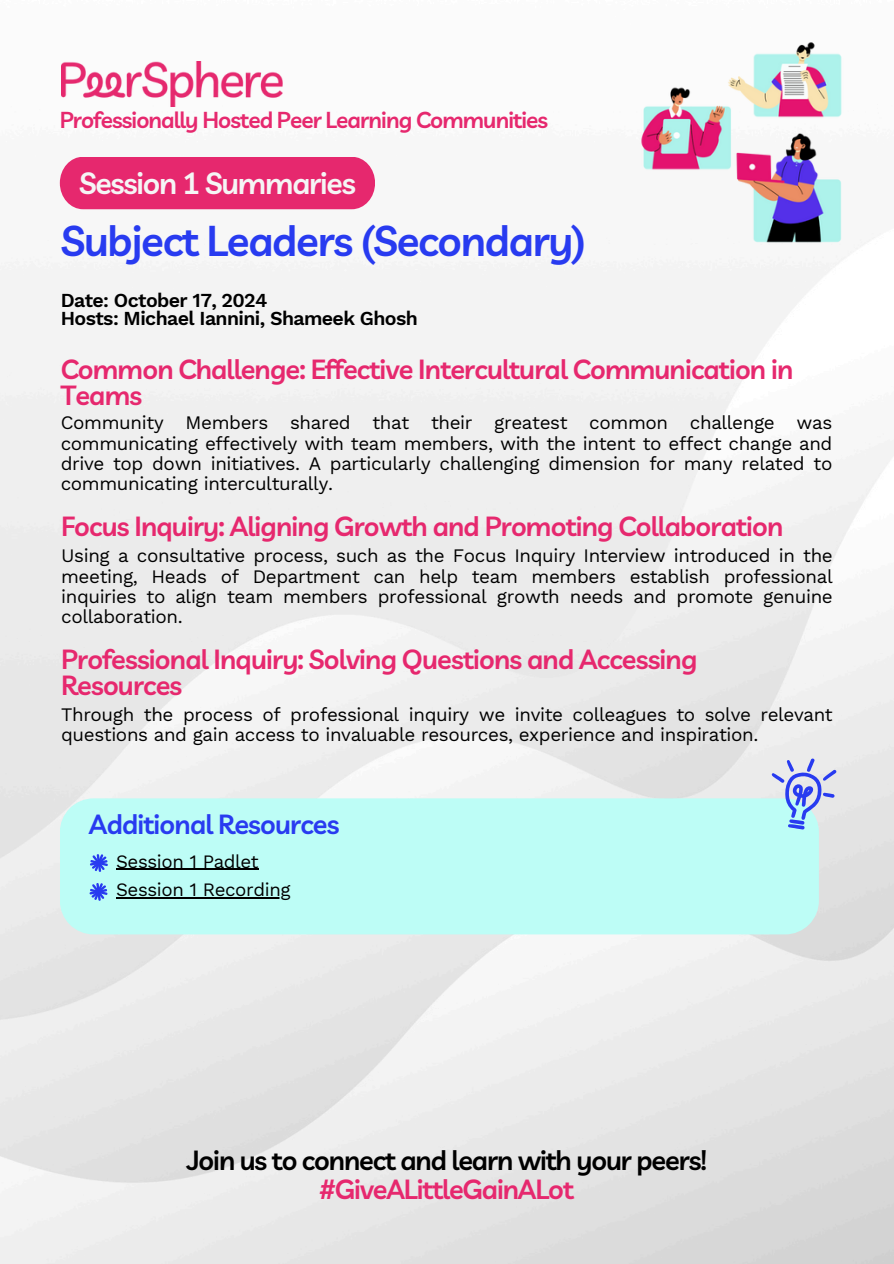
<style>
.page{position:relative;width:894px;height:1264px;background:#fff}
.page>*{position:absolute;margin:0;border:0;box-sizing:border-box;transform-origin:0 0}
.t1{font:600 42px "Livvic";letter-spacing:-.03em;color:#283bf0}
.t2{font:600 30px "Livvic";letter-spacing:-.04em;color:#f5f5f5}
.t3{font:600 27px/25.8px "Livvic";letter-spacing:-.03em;color:#e6286e}
.t4{font:600 27px/29.2px "Livvic";letter-spacing:-.04em;color:#000;text-align:center}
.t5{font:600 27px "Livvic";letter-spacing:-.03em;color:#283bf0}
.t6{font:600 22.5px "Livvic";letter-spacing:-.04em;color:#e6286e}
.t7{font:600 19.5px/18px "Work Sans";letter-spacing:-.03em;color:#000}
.t8{font:18.75px/20.2px "Work Sans";letter-spacing:-.02em;color:#000;text-align:justify}
.t9{font:18.6px "Work Sans";letter-spacing:-.02em;color:#000}
.s1{color:#e6286e}
</style>
<div class="page">
<img style="left:0;top:78px;width:893px;height:1185px">
<img style="left:61px;top:61px;width:221px;height:45px">
<img style="left:630px;top:42px;width:222px;height:211px">
<div style="left:60px;top:157px;width:315px;height:52px;background:#e6286e"></div>
<div style="left:60px;top:798px;width:758px;height:136px;background:#bdfdf6"></div>
<svg style="left:771px;top:758px;width:65px;height:71px;background:#b6c7ec"></svg>
<svg style="left:89px;top:854px;width:19px;height:18px"></svg>
<hr style="left:116px;top:868px;width:142px;height:1px;background:#000">
<svg style="left:89px;top:883px;width:19px;height:17px"></svg>
<hr style="left:116px;top:897px;width:174px;height:1px;background:#000">
<p class="t6" style="left:60px;top:106px;width:489px">Professionally Hosted Peer Learning Communities</p>
<p class="t2" style="left:79px;top:164px;width:278px">Session 1 Summaries</p>
<h2 class="t1" style="left:61px;top:214px;width:526px">Subject Leaders (Secondary)</h2>
<h1 class="t7" style="left:61px;top:291px;width:358px">Date: October 17, 2024<br>Hosts: Michael Iannini, Shameek Ghosh</h1>
<h3 class="t3" style="left:61px;top:356px;width:734px">Common Challenge: Effective Intercultural Communication in<br>Teams</h3>
<h5 class="t8" style="left:61px;top:413px;width:773px">Community Members shared that their greatest common challenge was communicating effectively with team members, with the intent to effect change and drive top down initiatives. A particularly challenging dimension for many related to communicating interculturally.</h5>
<h3 class="t3" style="left:61px;top:512px;width:723px">Focus Inquiry: Aligning Growth and Promoting Collaboration</h3>
<p class="t8" style="left:61px;top:546px;width:773px">Using a consultative process, such as the Focus Inquiry Interview introduced in the meeting, Heads of Department can help team members establish professional inquiries to align team members professional growth needs and promote genuine collaboration.</p>
<h3 class="t3" style="left:61px;top:645px;width:637px">Professional Inquiry: Solving Questions and Accessing<br>Resources</h3>
<p class="t8" style="left:61px;top:704px;width:773px">Through the process of professional inquiry we invite colleagues to solve relevant questions and gain access to invaluable resources, experience and inspiration.</p>
<h3 class="t5" style="left:89px;top:806px;width:252px">Additional Resources</h3>
<p class="t9" style="left:116px;top:850px;width:144px">Session 1 Padlet</p>
<p class="t9" style="left:116px;top:879px;width:176px">Session 1 Recording</p>
<p class="t4" style="left:187px;top:1144px;width:521px">Join us to connect and learn with your peers! <span class="s1">#GiveALittleGainALot</span></p>
</div>
